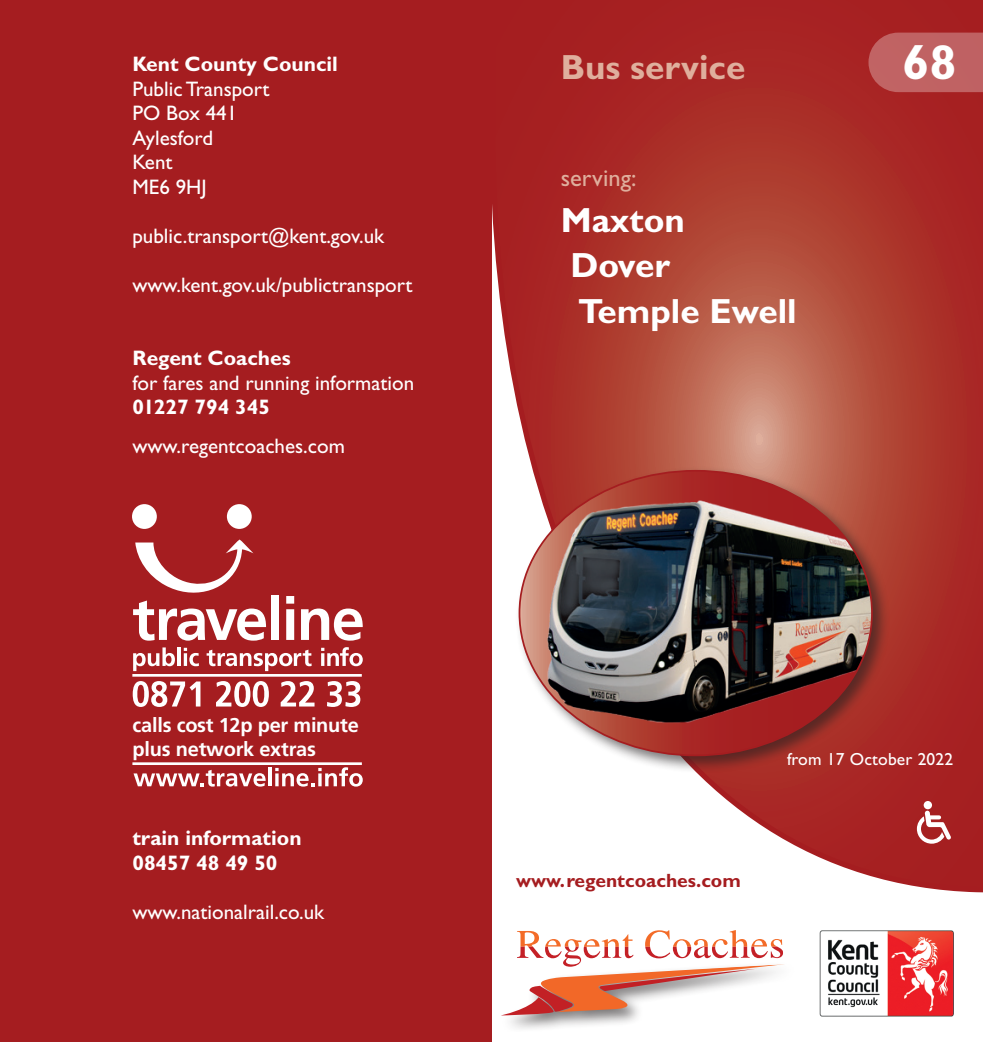
<style>
.page{position:relative;width:983px;height:1042px;background:#fff}
.page>*{position:absolute;margin:0;border:0;box-sizing:border-box;transform-origin:0 0}
.t1{font:700 49px "Gill Sans";color:#fff}
.t2{font:700 35px/45.5px "Gill Sans";color:#fff}
.t3{font:700 35px "Gill Sans";color:#dfaf9d}
.t4{font:24.5px "Gill Sans";color:#dfaf9d}
.t5{font:21px/24.5px "Gill Sans";color:#fff}
.t6{font:700 21px/24.5px "Gill Sans";color:#fff}
.t7{font:700 19.95px/24px "Frutiger";letter-spacing:-.01em;color:#fff}
.t8{font:700 19.25px "Gill Sans";color:#a51d20}
.t9{font:17.5px "Gill Sans";letter-spacing:.01em;color:#fff}
</style>
<div class="page">
<div style="left:500px;top:961px;width:297px;height:72px;background:#231f20;opacity:.6"></div>
<svg style="left:500px;top:930px;width:285px;height:85px"></svg>
<svg style="left:491px;top:0;width:491px;height:891px;background:#b8524c"></svg>
<img style="left:819px;top:930px;width:135px;height:87px">
<div style="left:515px;top:466px;width:375px;height:308px;background:#231f20;opacity:.6"></div>
<img style="left:519px;top:471px;width:352px;height:284px">
<div style="left:868px;top:33px;width:114px;height:59px;background:#c06263"></div>
<div style="left:0;top:0;width:491px;height:1042px;background:#a51d20"></div>
<svg style="left:132px;top:504px;width:120px;height:25px"></svg>
<hr style="left:132px;top:674px;width:230px;height:3px;background:#fff">
<hr style="left:132px;top:762px;width:230px;height:3px;background:#fff">
<svg style="left:133px;top:539px;width:133px;height:101px"></svg>
<div style="left:271px;top:595px;width:8px;height:45px;background:#fff"></div>
<svg style="left:286px;top:596px;width:8px;height:44px"></svg>
<svg style="left:301px;top:608px;width:61px;height:32px"></svg>
<svg style="left:133px;top:647px;width:42px;height:24px"></svg>
<hr style="left:177px;top:647px;width:3px;height:19px;background:#fff">
<svg style="left:184px;top:648px;width:15px;height:18px"></svg>
<svg style="left:206px;top:649px;width:105px;height:22px"></svg>
<svg style="left:321px;top:647px;width:41px;height:19px"></svg>
<svg style="left:133px;top:681px;width:67px;height:26px"></svg>
<svg style="left:216px;top:681px;width:53px;height:26px"></svg>
<svg style="left:280px;top:681px;width:34px;height:25px"></svg>
<svg style="left:327px;top:681px;width:33px;height:26px"></svg>
<svg style="left:133px;top:770px;width:132px;height:16px"></svg>
<hr style="left:268px;top:767px;width:3px;height:19px;background:#fff">
<svg style="left:275px;top:767px;width:87px;height:19px"></svg>
<svg style="left:916px;top:801px;width:35px;height:42px"></svg>
<p class="t6" style="left:132px;top:52px;width:207px">Kent County Council</p>
<p class="t5" style="left:132px;top:76px;width:139px">Public Transport<br>PO Box 441<br>Aylesford<br>Kent<br>ME6 9HJ</p>
<p class="t5" style="left:132px;top:223px;width:253px">public.transport@kent.gov.uk</p>
<p class="t5" style="left:132px;top:272px;width:281px">www.kent.gov.uk/publictransport</p>
<p class="t6" style="left:132px;top:346px;width:160px">Regent Coaches</p>
<p class="t5" style="left:132px;top:370px;width:283px">for fares and running information</p>
<p class="t6" style="left:132px;top:395px;width:139px">01227 794 345</p>
<p class="t5" style="left:132px;top:433px;width:214px">www.regentcoaches.com</p>
<h2 class="t3" style="left:560px;top:46px;width:186px">Bus service</h2>
<h1 class="t1" style="left:902px;top:33px;width:56px">68</h1>
<p class="t4" style="left:560px;top:164px;width:77px">serving:</p>
<h2 class="t2" style="left:560px;top:197px;width:237px">Maxton<br>Dover<br>Temple Ewell</h2>
<p class="t7" style="left:133px;top:712px;width:228px">calls cost 12p per minute plus network extras</p>
<p class="t6" style="left:132px;top:825px;width:171px">train information<br>08457 48 49 50</p>
<p class="t5" style="left:132px;top:899px;width:193px">www.nationalrail.co.uk</p>
<p class="t8" style="left:516px;top:869px;width:226px">www.regentcoaches.com</p>
<p class="t9" style="left:786px;top:749px;width:168px">from 17 October 2022</p>
</div>
